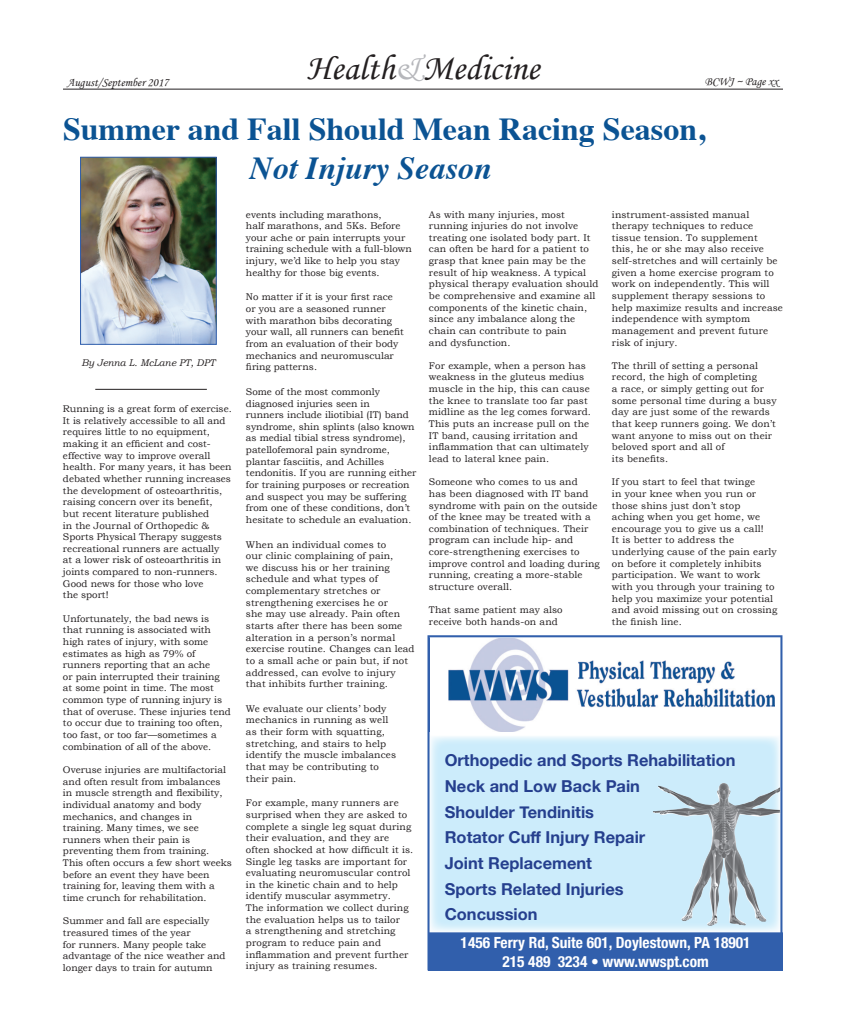
<style>
.page{position:relative;width:846px;height:1026px;background:#fff}
.page>*{position:absolute;margin:0;border:0;box-sizing:border-box;transform-origin:0 0}
.t1{font:36px "Monotype Corsiva";color:#231f20}
.t2{font:700 32px "Times";color:#0b5393}
.t3{font:italic 700 32px "Times";color:#0b5393}
.t4{font:700 16.4px/25.7px "Helvetica Neue";color:#253f8e}
.t5{font:700 condensed 15.4px/18.5px "Helvetica Neue";color:#fff;text-align:center}
.t6{font:12px "Monotype Corsiva";color:#231f20}
.t7{font:9.7px/11.6px "Bookman Old Style";letter-spacing:.01em;color:#231f20}
.t8{font:italic 9.7px "Bookman Old Style";color:#231f20}
.s1{color:#b6b7bb}
</style>
<div class="page">
<hr style="left:95px;top:389px;width:112px;height:1px;background:#231f20">
<img style="left:82px;top:159px;width:133px;height:184px">
<div style="left:80px;top:157px;width:137px;height:188px;border:1px solid #315fac"></div>
<hr style="left:63px;top:89px;width:720px;height:1px;background:#231f20">
<svg style="left:427px;top:635px;width:355px;height:335px;fill:#ccecfb"></svg>
<img style="left:429px;top:638px;width:346px;height:94px">
<div style="left:428px;top:932px;width:355px;height:39px;background:#315fac;border:1px solid #315fac"></div>
<img style="left:653px;top:783px;width:127px;height:144px">
<h1 class="t1" style="left:307px;top:46px;width:234px">Health<span class="s1">&amp;</span>Medicine</h1>
<h2 class="t2" style="left:63px;top:99px;width:644px">Summer and Fall Should Mean Racing Season,</h2>
<h2 class="t3" style="left:250px;top:138px;width:243px">Not Injury Season</h2>
<p class="t6" style="left:67px;top:75px;width:103px">August/September 2017</p>
<p class="t6" style="left:705px;top:74px;width:75px">BCWJ ~ Page xx</p>
<p class="t8" style="left:82px;top:357px;width:135px">By Jenna L. McLane PT, DPT</p>
<p class="t7" style="left:63px;top:403px;width:170px">Running is a great form of exercise.<br>It is relatively accessible to all and requires little to no equipment, making it an efficient and cost&shy;effective way to improve overall health. For many years, it has been debated whether running increases the development of osteoarthritis, raising concern over its benefit,<br>but recent literature published<br>in the Journal of Orthopedic &amp;<br>Sports Physical Therapy suggests recreational runners are actually<br>at a lower risk of osteoarthritis in joints compared to non-runners.<br>Good news for those who love<br>the sport!</p>
<p class="t7" style="left:63px;top:613px;width:169px">Unfortunately, the bad news is that running is associated with high rates of injury, with some estimates as high as 79% of runners reporting that an ache<br>or pain interrupted their training at some point in time. The most common type of running injury is that of overuse. These injuries tend to occur due to training too often, too fast, or too far—sometimes a combination of all of the above.</p>
<p class="t7" style="left:63px;top:764px;width:170px">Overuse injuries are multifactorial and often result from imbalances in muscle strength and flexibility, individual anatomy and body mechanics, and changes in training. Many times, we see runners when their pain is preventing them from training.<br>This often occurs a few short weeks before an event they have been training for, leaving them with a time crunch for rehabilitation.</p>
<p class="t7" style="left:63px;top:915px;width:164px">Summer and fall are especially treasured times of the year<br>for runners. Many people take advantage of the nice weather and longer days to train for autumn</p>
<p class="t7" style="left:246px;top:208px;width:167px">events including marathons,<br>half marathons, and 5Ks. Before your ache or pain interrupts your training schedule with a full-blown injury, we’d like to help you stay healthy for those big events.</p>
<p class="t7" style="left:246px;top:291px;width:159px">No matter if it is your first race or you are a seasoned runner with marathon bibs decorating your wall, all runners can benefit from an evaluation of their body mechanics and neuromuscular firing patterns.</p>
<p class="t7" style="left:246px;top:386px;width:172px">Some of the most commonly diagnosed injuries seen in<br>runners include iliotibial (IT) band syndrome, shin splints (also known as medial tibial stress syndrome), patellofemoral pain syndrome, plantar fasciitis, and Achilles tendonitis. If you are running either for training purposes or recreation and suspect you may be suffering from one of these conditions, don’t hesitate to schedule an evaluation.</p>
<p class="t7" style="left:246px;top:538px;width:170px">When an individual comes to<br>our clinic complaining of pain,<br>we discuss his or her training schedule and what types of complementary stretches or strengthening exercises he or<br>she may use already. Pain often starts after there has been some alteration in a person’s normal exercise routine. Changes can lead to a small ache or pain but, if not addressed, can evolve to injury that inhibits further training.</p>
<p class="t7" style="left:246px;top:703px;width:152px">We evaluate our clients’ body mechanics in running as well as their form with squatting, stretching, and stairs to help identify the muscle imbalances that may be contributing to their pain.</p>
<p class="t7" style="left:246px;top:797px;width:169px">For example, many runners are surprised when they are asked to complete a single leg squat during their evaluation, and they are often shocked at how difficult it is.<br>Single leg tasks are important for evaluating neuromuscular control in the kinetic chain and to help identify muscular asymmetry.<br>The information we collect during the evaluation helps us to tailor<br>a strengthening and stretching program to reduce pain and inflammation and prevent further injury as training resumes.</p>
<p class="t7" style="left:429px;top:208px;width:171px">As with many injuries, most running injuries do not involve treating one isolated body part. It can often be hard for a patient to grasp that knee pain may be the result of hip weakness. A typical physical therapy evaluation should be comprehensive and examine all components of the kinetic chain, since any imbalance along the chain can contribute to pain<br>and dysfunction.</p>
<p class="t7" style="left:429px;top:360px;width:164px">For example, when a person has weakness in the gluteus medius muscle in the hip, this can cause the knee to translate too far past midline as the leg comes forward.<br>This puts an increase pull on the<br>IT band, causing irritation and inflammation that can ultimately lead to lateral knee pain.</p>
<p class="t7" style="left:429px;top:476px;width:172px">Someone who comes to us and<br>has been diagnosed with IT band syndrome with pain on the outside of the knee may be treated with a combination of techniques. Their program can include hip- and core-strengthening exercises to improve control and loading during running, creating a more-stable structure overall.</p>
<p class="t7" style="left:429px;top:604px;width:135px">That same patient may also receive both hands-on and</p>
<p class="t7" style="left:612px;top:208px;width:172px">instrument-assisted manual therapy techniques to reduce tissue tension. To supplement<br>this, he or she may also receive self-stretches and will certainly be given a home exercise program to work on independently. This will supplement therapy sessions to help maximize results and increase independence with symptom management and prevent future risk of injury.</p>
<p class="t7" style="left:612px;top:360px;width:166px">The thrill of setting a personal record, the high of completing<br>a race, or simply getting out for some personal time during a busy day are just some of the rewards that keep runners going. We don’t want anyone to miss out on their beloved sport and all of<br>its benefits.</p>
<p class="t7" style="left:612px;top:476px;width:167px">If you start to feel that twinge<br>in your knee when you run or those shins just don’t stop<br>aching when you get home, we encourage you to give us a call!<br>It is better to address the underlying cause of the pain early on before it completely inhibits participation. We want to work with you through your training to help you maximize your potential and avoid missing out on crossing the finish line.</p>
<h3 class="t4" style="left:445px;top:748px;width:292px">Orthopedic and Sports Rehabilitation<br>Neck and Low Back Pain<br>Shoulder Tendinitis<br>Rotator Cuff Injury Repair<br>Joint Replacement<br>Sports Related Injuries<br>Concussion</h3>
<h3 class="t5" style="left:461px;top:932px;width:292px">1456 Ferry Rd, Suite 601, Doylestown, PA 18901<br>215 489 3234 • www.wwspt.com</h3>
</div>
